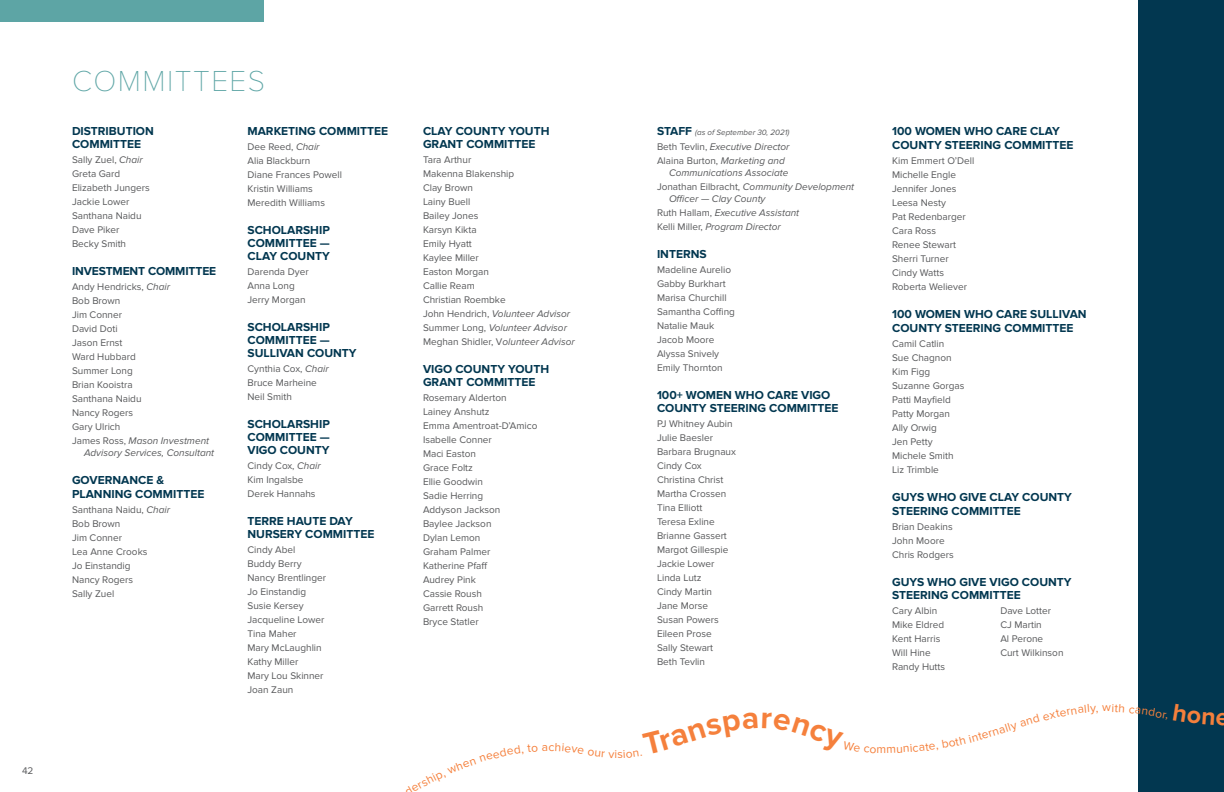
<style>
.page{position:relative;width:1224px;height:792px;background:#fff}
.page>*{position:absolute;margin:0;border:0;box-sizing:border-box;transform-origin:0 0}
.t1{font:100 30px "Proxima Nova T";letter-spacing:.05em;color:#5da5a5}
.t2{font:700 12px/13px "Proxima Nova";color:#023750}
.t3{font:12px "Proxima Nova";color:#f5803c}
.t4{font:10px/14px "Proxima Nova";color:#58595b}
.t5{font:italic 10px/14px "Proxima Nova";color:#58595b}
.t6{font:italic 8px "Proxima Nova";color:#58595b}
.s1{font-style:italic}
.s2{font-weight:700;font-style:normal;font-size:12px;color:#023750}
.s3{font-style:normal}
</style>
<div class="page">
<div style="left:0;top:0;width:264px;height:22px;background:#5da5a5"></div>
<div style="left:1139px;top:0;width:85px;height:792px;background:#023750"></div>
<p class="t4" style="left:22px;top:764px;width:13px">42</p>
<h1 class="t1" style="left:72px;top:69px;width:195px">COMMITTEES</h1>
<p class="t2" style="left:72px;top:126px;width:83px">DISTRIBUTION<br>COMMITTEE</p>
<p class="t4" style="left:72px;top:154px;width:79px">Sally Zuel, <span class="s1">Chair<br></span>Greta Gard<br>Elizabeth Jungers<br>Jackie Lower<br>Santhana Naidu<br>Dave Piker<br>Becky Smith</p>
<p class="t2" style="left:72px;top:266px;width:146px">INVESTMENT COMMITTEE</p>
<p class="t4" style="left:72px;top:281px;width:139px">Andy Hendricks, <span class="s1">Chair<br></span>Bob Brown<br>Jim Conner<br>David Doti<br>Jason Ernst<br>Ward Hubbard<br>Summer Long<br>Brian Kooistra<br>Santhana Naidu<br>Nancy Rogers<br>Gary Ulrich<br>James Ross, <span class="s1">Mason Investment</span></p>
<p class="t5" style="left:84px;top:447px;width:132px">Advisory Services, Consultant</p>
<p class="t2" style="left:72px;top:474px;width:134px;line-height:14px">GOVERNANCE &amp;<br>PLANNING COMMITTEE</p>
<p class="t4" style="left:72px;top:504px;width:100px">Santhana Naidu, <span class="s1">Chair<br></span>Bob Brown<br>Jim Conner<br>Lea Anne Crooks<br>Jo Einstandig<br>Nancy Rogers<br>Sally Zuel</p>
<p class="t2" style="left:248px;top:126px;width:142px">MARKETING COMMITTEE</p>
<p class="t4" style="left:248px;top:141px;width:96px">Dee Reed, <span class="s1">Chair<br></span>Alia Blackburn<br>Diane Frances Powell<br>Kristin Williams<br>Meredith Williams</p>
<p class="t2" style="left:248px;top:225px;width:84px;text-align:justify">SCHOLARSHIP COMMITTEE — CLAY COUNTY</p>
<p class="t4" style="left:248px;top:266px;width:63px">Darenda Dyer<br>Anna Long<br>Jerry Morgan</p>
<p class="t2" style="left:248px;top:322px;width:111px">SCHOLARSHIP<br>COMMITTEE —<br>SULLIVAN COUNTY</p>
<p class="t4" style="left:248px;top:363px;width:83px">Cynthia Cox, <span class="s1">Chair<br></span>Bruce Marheine<br>Neil Smith</p>
<p class="t2" style="left:248px;top:419px;width:84px;text-align:justify">SCHOLARSHIP COMMITTEE — VIGO COUNTY</p>
<p class="t4" style="left:248px;top:460px;width:75px">Cindy Cox, <span class="s1">Chair<br></span>Kim Ingalsbe<br>Derek Hannahs</p>
<p class="t2" style="left:248px;top:516px;width:128px">TERRE HAUTE DAY<br>NURSERY COMMITTEE</p>
<p class="t4" style="left:247px;top:544px;width:80px">Cindy Abel<br>Buddy Berry<br>Nancy Brentlinger<br>Jo Einstandig<br>Susie Kersey<br>Jacqueline Lower<br>Tina Maher<br>Mary McLaughlin<br>Kathy Miller<br>Mary Lou Skinner<br>Joan Zaun</p>
<p class="t2" style="left:423px;top:126px;width:128px">CLAY COUNTY YOUTH<br>GRANT COMMITTEE</p>
<p class="t4" style="left:423px;top:154px;width:153px">Tara Arthur<br>Makenna Blakenship<br>Clay Brown<br>Lainy Buell<br>Bailey Jones<br>Karsyn Kikta<br>Emily Hyatt<br>Kaylee Miller<br>Easton Morgan<br>Callie Ream<br>Christian Roembke<br>John Hendrich, <span class="s1">Volunteer Advisor<br></span>Summer Long, <span class="s1">Volunteer Advisor<br></span>Meghan Shidler, V<span class="s1">olunteer Advisor</span></p>
<p class="t2" style="left:423px;top:364px;width:128px">VIGO COUNTY YOUTH<br>GRANT COMMITTEE</p>
<p class="t4" style="left:423px;top:392px;width:116px">Rosemary Alderton<br>Lainey Anshutz<br>Emma Amentroat-D’Amico<br>Isabelle Conner<br>Maci Easton<br>Grace Foltz<br>Ellie Goodwin<br>Sadie Herring<br>Addyson Jackson<br>Baylee Jackson<br>Dylan Lemon<br>Graham Palmer<br>Katherine Pfaff<br>Audrey Pink<br>Cassie Roush<br>Garrett Roush<br>Bryce Statler</p>
<p class="t6" style="left:657px;top:129px;width:134px"><span class="s2">STAFF</span> (as of September 30, 2021)</p>
<p class="t5" style="left:657px;top:141px;width:134px"><span class="s3">Beth Tevlin,</span> Executive Director<br><span class="s3">Alaina Burton,</span> Marketing and</p>
<p class="t5" style="left:657px;top:167px;width:199px;text-indent:12px">Communications Associate<br><span class="s3">Jonathan Eilbracht,</span> Community Development</p>
<p class="t5" style="left:657px;top:193px;width:144px;text-indent:12px">Officer — Clay County<br><span class="s3">Ruth Hallam,</span> Executive Assistant<br><span class="s3">Kelli Miller,</span> Program Director</p>
<p class="t2" style="left:657px;top:249px;width:51px">INTERNS</p>
<p class="t4" style="left:657px;top:264px;width:79px">Madeline Aurelio<br>Gabby Burkhart<br>Marisa Churchill<br>Samantha Coffing<br>Natalie Mauk<br>Jacob Moore<br>Alyssa Snively<br>Emily Thornton</p>
<p class="t2" style="left:657px;top:390px;width:183px">100+ WOMEN WHO CARE VIGO<br>COUNTY STEERING COMMITTEE</p>
<p class="t4" style="left:657px;top:418px;width:81px">PJ Whitney Aubin<br>Julie Baesler<br>Barbara Brugnaux<br>Cindy Cox<br>Christina Christ<br>Martha Crossen<br>Tina Elliott<br>Teresa Exline<br>Brianne Gassert<br>Margot Gillespie<br>Jackie Lower<br>Linda Lutz<br>Cindy Martin<br>Jane Morse<br>Susan Powers<br>Eileen Prose<br>Sally Stewart<br>Beth Tevlin</p>
<p class="t2" style="left:892px;top:125px;width:183px;line-height:14px">100 WOMEN WHO CARE CLAY<br>COUNTY STEERING COMMITTEE</p>
<p class="t4" style="left:892px;top:155px;width:84px">Kim Emmert O’Dell<br>Michelle Engle<br>Jennifer Jones<br>Leesa Nesty<br>Pat Redenbarger<br>Cara Ross<br>Renee Stewart<br>Sherri Turner<br>Cindy Watts<br>Roberta Weliever</p>
<p class="t2" style="left:892px;top:308px;width:196px;line-height:14px">100 WOMEN WHO CARE SULLIVAN<br>COUNTY STEERING COMMITTEE</p>
<p class="t4" style="left:892px;top:338px;width:74px">Camil Catlin<br>Sue Chagnon<br>Kim Figg<br>Suzanne Gorgas<br>Patti Mayfield<br>Patty Morgan<br>Ally Orwig<br>Jen Petty<br>Michele Smith<br>Liz Trimble</p>
<p class="t2" style="left:892px;top:491px;width:181px;line-height:14px">GUYS WHO GIVE CLAY COUNTY<br>STEERING COMMITTEE</p>
<p class="t4" style="left:892px;top:521px;width:63px">Brian Deakins<br>John Moore<br>Chris Rodgers</p>
<p class="t2" style="left:892px;top:577px;width:181px">GUYS WHO GIVE VIGO COUNTY<br>STEERING COMMITTEE</p>
<p class="t4" style="left:892px;top:605px;width:55px">Cary Albin<br>Mike Eldred<br>Kent Harris<br>Will Hine<br>Randy Hutts</p>
<p class="t4" style="left:1000px;top:605px;width:65px">Dave Lotter<br>CJ Martin<br>Al Perone<br>Curt Wilkinson</p>
<p class="t3" style="left:997px;top:725px;width:20px;rotate:-18deg">ally</p>
<p class="t3" style="left:615px;top:749px;width:4px">i</p>
<p class="t3" style="left:877px;top:744px;width:11px">m</p>
<p class="t3" style="left:1102px;top:702px;width:10px">w</p>
<p class="t3" style="left:1149px;top:706px;width:22px;rotate:10deg">dor,</p>
</div>
